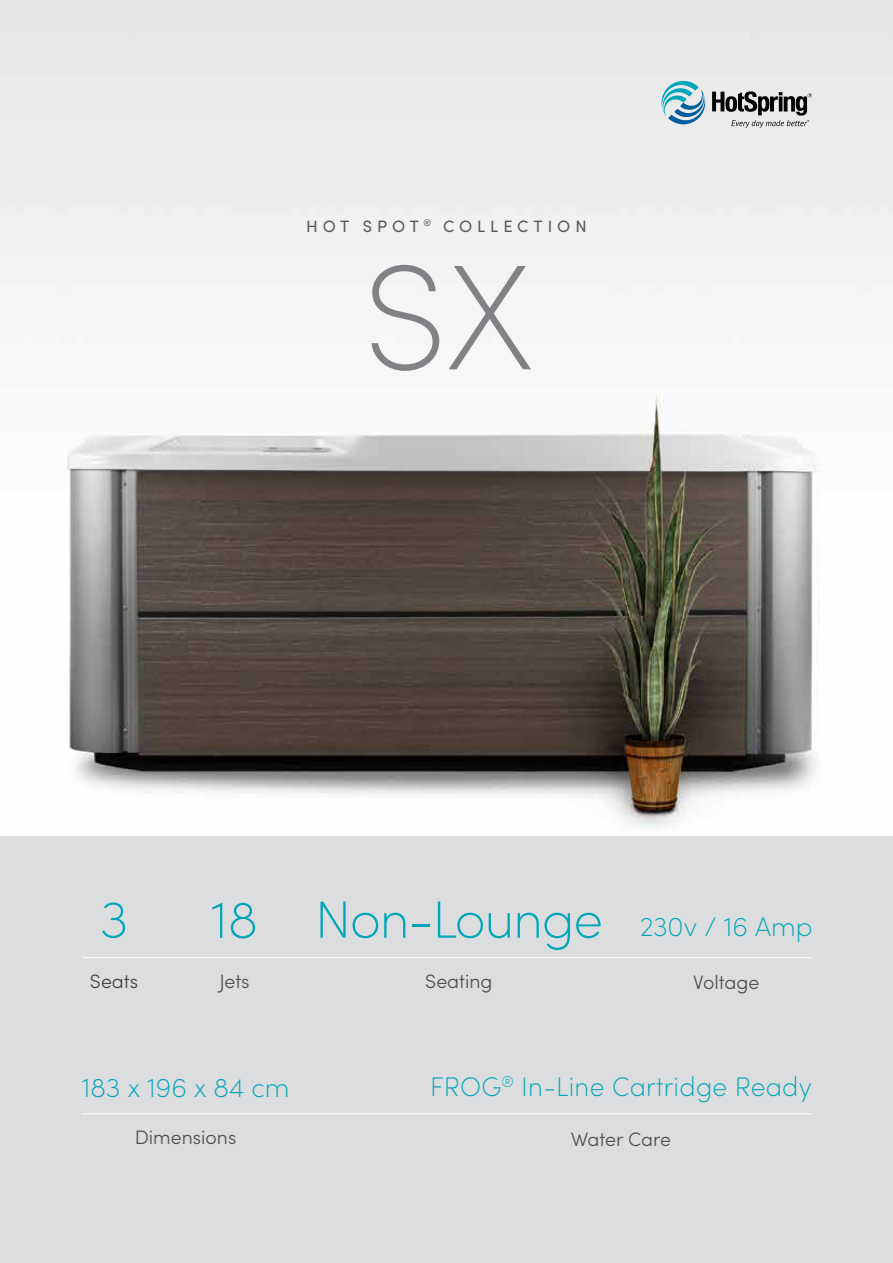
<style>
.page{position:relative;width:893px;height:1263px;background:#fff}
.page>*{position:absolute;margin:0;border:0;box-sizing:border-box;transform-origin:0 0}
.t1{font:200 150px "Sofia Pro";color:#808285}
.t2{font:200 52.5px "Sofia Pro";letter-spacing:-.02em;color:#00a6b9}
.t3{font:200 27px "Sofia Pro";letter-spacing:.01em;color:#00a6b9}
.t4{font:300 19.5px "Sofia Pro";color:#4d4d4f}
.t5{font:300 19.5px "Sofia Pro";color:#414042}
.t6{font:16.5px "Sofia Pro";letter-spacing:.3em;color:#58595b}
</style>
<div class="page">
<img style="left:0;top:0;width:893px;height:837px">
<svg style="left:657px;top:75px;width:155px;height:56px"></svg>
<div style="left:0;top:837px;width:893px;height:426px;background:#dcddde"></div>
<hr style="left:81px;top:1113px;width:731px;height:1px;background:#fff">
<hr style="left:83px;top:957px;width:729px;height:1px;background:#fff">
<p class="t6" style="left:306px;top:214px;width:282px">HOT SPOT <sup>®</sup> COLLECTION</p>
<h1 class="t1" style="left:363px;top:209px;width:171px">SX</h1>
<h2 class="t2" style="left:100px;top:881px;width:30px">3</h2>
<p class="t5" style="left:90px;top:967px;width:50px">Seats</p>
<h2 class="t2" style="left:211px;top:882px;width:49px">18</h2>
<p class="t4" style="left:219px;top:967px;width:32px">Jets</p>
<p class="t3" style="left:82px;top:1068px;width:209px">183 x 196 x 84 cm</p>
<p class="t4" style="left:135px;top:1123px;width:103px">Dimensions</p>
<h2 class="t2" style="left:315px;top:882px;width:290px">Non-Lounge</h2>
<p class="t4" style="left:425px;top:967px;width:69px">Seating</p>
<p class="t3" style="left:640px;top:907px;width:174px">230v / 16 Amp</p>
<p class="t4" style="left:693px;top:968px;width:68px">Voltage</p>
<p class="t3" style="left:430px;top:1067px;width:383px">FROG<sup>®</sup> In-Line Cartridge Ready</p>
<p class="t4" style="left:571px;top:1125px;width:102px">Water Care</p>
</div>
